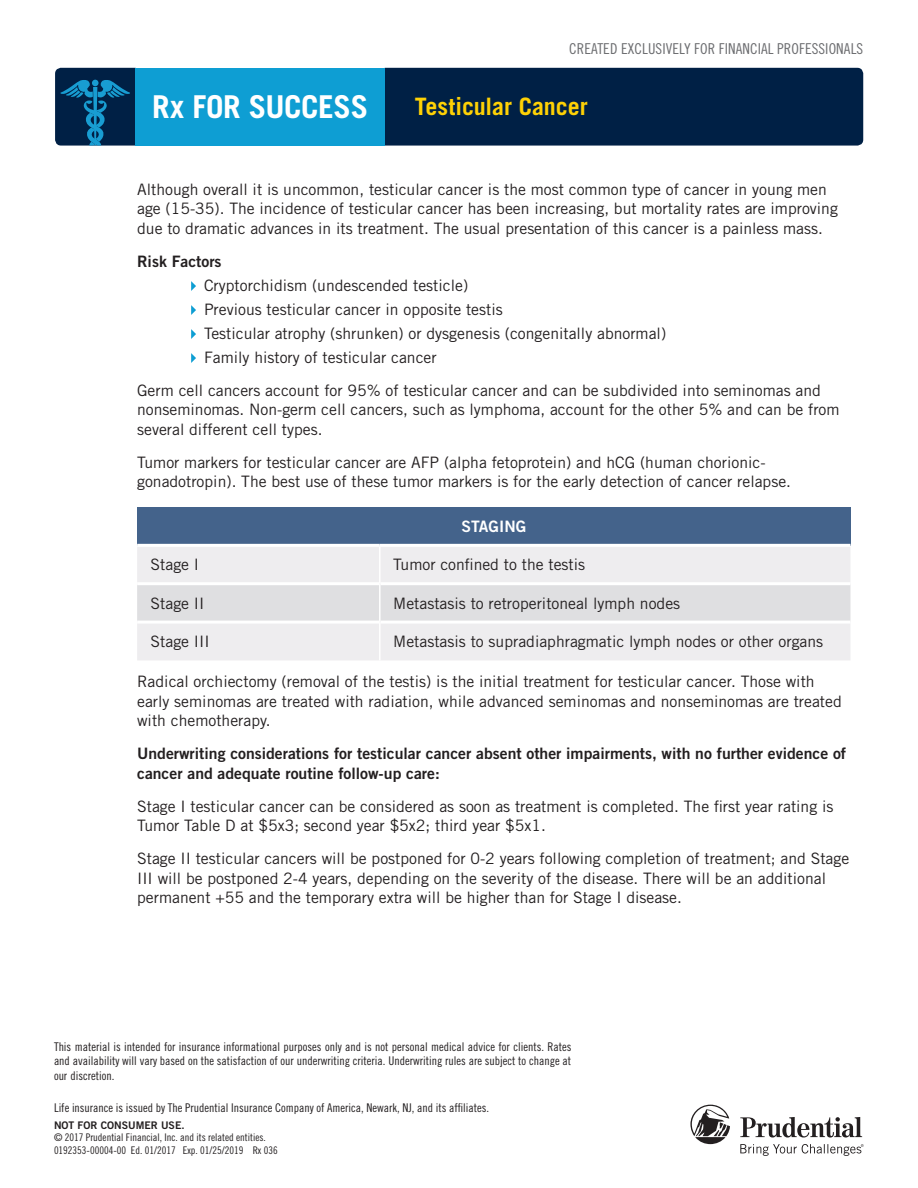
<style>
.page{position:relative;width:918px;height:1188px;background:#fff}
.page>*{position:absolute;margin:0;border:0;box-sizing:border-box;transform-origin:0 0}
.t1{font:700 31.5px "Trade Gothic LT Std";letter-spacing:-.015em;color:#fff}
.t2{font:700 24px "Trade Gothic LT Std";letter-spacing:-.005em;color:#fed105}
.body{font:15.75px/19.5px "Trade Gothic LT Std";color:#231f20}
.body-2{font:15.75px/19.5px "Trade Gothic LT Std Bd 2";color:#231f20}
.body-3{font:15.75px "Trade Gothic LT Std Bd 2";color:#fff}
.t3{font:15px "Trade Gothic LT Std Cn 18";letter-spacing:.005em;color:#6c6d70}
.t4{font:12px/14.2px "Trade Gothic LT Std Cn 18";color:#231f20;text-align:justify}
.t5{font:10.5px "Trade Gothic LT Std Cn 18";color:#231f20}
.t6{font:10.5px "Trade Gothic LT Std Bd 2";color:#231f20}
</style>
<div class="page">
<svg style="left:191px;top:281px;width:5px;height:10px"></svg>
<svg style="left:191px;top:305px;width:5px;height:10px"></svg>
<svg style="left:191px;top:329px;width:5px;height:10px"></svg>
<svg style="left:191px;top:353px;width:5px;height:10px"></svg>
<div style="left:137px;top:507px;width:713px;height:38px;background:#44638b"></div>
<div style="left:137px;top:547px;width:713px;height:113px;background:#eeedef"></div>
<div style="left:137px;top:585px;width:713px;height:36px;background:#dfdfe1"></div>
<hr style="left:137px;top:544px;width:243px;height:3px;background:#fff">
<hr style="left:380px;top:544px;width:470px;height:3px;background:#fff">
<hr style="left:137px;top:582px;width:242px;height:3px;background:#fff">
<hr style="left:381px;top:582px;width:469px;height:3px;background:#fff">
<hr style="left:137px;top:621px;width:242px;height:3px;background:#fff">
<hr style="left:381px;top:621px;width:469px;height:3px;background:#fff">
<hr style="left:379px;top:547px;width:2px;height:37px;background:#fff">
<hr style="left:379px;top:584px;width:2px;height:38px;background:#fff">
<hr style="left:379px;top:622px;width:2px;height:38px;background:#fff">
<svg style="left:55px;top:68px;width:81px;height:78px;background:#063b62"></svg>
<div style="left:385px;top:68px;width:478px;height:78px;background:#002045"></div>
<div style="left:136px;top:68px;width:249px;height:78px;background:#0e9ed3"></div>
<svg style="left:690px;top:1105px;width:174px;height:51px"></svg>
<p class="t3" style="left:569px;top:40px;width:296px">CREATED EXCLUSIVELY FOR FINANCIAL PROFESSIONALS</p>
<p class="t1" style="left:152px;top:87px;width:218px">Rx FOR SUCCESS</p>
<p class="t2" style="left:415px;top:92px;width:174px">Testicular Cancer</p>
<p class="body" style="left:137px;top:179px;width:702px">Although overall it is uncommon, testicular cancer is the most common type of cancer in young men age (15-35). The incidence of testicular cancer has been increasing, but mortality rates are improving due to dramatic advances in its treatment. The usual presentation of this cancer is a painless mass.</p>
<p class="body-2" style="left:137px;top:251px;width:86px">Risk Factors</p>
<p class="body" style="left:204px;top:275px;width:266px">Cryptorchidism (undescended testicle)</p>
<p class="body" style="left:204px;top:299px;width:300px">Previous testicular cancer in opposite testis</p>
<p class="body" style="left:204px;top:323px;width:464px">Testicular atrophy (shrunken) or dysgenesis (congenitally abnormal)</p>
<p class="body" style="left:204px;top:347px;width:234px">Family history of testicular cancer</p>
<p class="body" style="left:137px;top:380px;width:704px">Germ cell cancers account for 95% of testicular cancer and can be subdivided into seminomas and nonseminomas. Non-germ cell cancers, such as lymphoma, account for the other 5% and can be from several different cell types.</p>
<p class="body" style="left:137px;top:452px;width:655px">Tumor markers for testicular cancer are AFP (alpha fetoprotein) and hCG (human chorionic&shy;gonadotropin). The best use of these tumor markers is for the early detection of cancer relapse.</p>
<p class="body-3" style="left:461px;top:516px;width:66px">STAGING</p>
<p class="body" style="left:151px;top:555px;width:50px">Stage I</p>
<p class="body" style="left:393px;top:555px;width:193px">Tumor confined to the testis</p>
<p class="body" style="left:151px;top:593px;width:55px">Stage II</p>
<p class="body" style="left:393px;top:593px;width:288px">Metastasis to retroperitoneal lymph nodes</p>
<p class="body" style="left:151px;top:631px;width:61px">Stage III</p>
<p class="body" style="left:393px;top:631px;width:431px">Metastasis to supradiaphragmatic lymph nodes or other organs</p>
<p class="body" style="left:137px;top:672px;width:706px">Radical orchiectomy (removal of the testis) is the initial treatment for testicular cancer. Those with early seminomas are treated with radiation, while advanced seminomas and nonseminomas are treated with chemotherapy.</p>
<p class="body-2" style="left:137px;top:744px;width:711px">Underwriting considerations for testicular cancer absent other impairments, with no further evidence of cancer and adequate routine follow-up care:</p>
<p class="body" style="left:137px;top:796px;width:698px">Stage I testicular cancer can be considered as soon as treatment is completed. The first year rating is<br>Tumor Table D at $5x3; second year $5x2; third year $5x1.</p>
<p class="body" style="left:137px;top:849px;width:714px">Stage II testicular cancers will be postponed for 0-2 years following completion of treatment; and Stage<br>III will be postponed 2-4 years, depending on the severity of the disease. There will be an additional permanent +55 and the temporary extra will be higher than for Stage I disease.</p>
<p class="t4" style="left:54px;top:1040px;width:519px">This material is intended for insurance informational purposes only and is not personal medical advice for clients. Rates and availability will vary based on the satisfaction of our underwriting criteria. Underwriting rules are subject to change at our discretion.</p>
<p class="t4" style="left:54px;top:1100px;width:437px">Life insurance is issued by The Prudential Insurance Company of America, Newark, NJ, and its affiliates.</p>
<p class="t6" style="left:54px;top:1118px;width:132px">NOT FOR CONSUMER USE.</p>
<p class="t5" style="left:54px;top:1131px;width:213px">© 2017 Prudential Financial, Inc. and its related entities.</p>
<p class="t5" style="left:54px;top:1144px;width:225px">0192353-00004-00 Ed. 01/2017 Exp. 01/25/2019 Rx 036</p>
</div>
